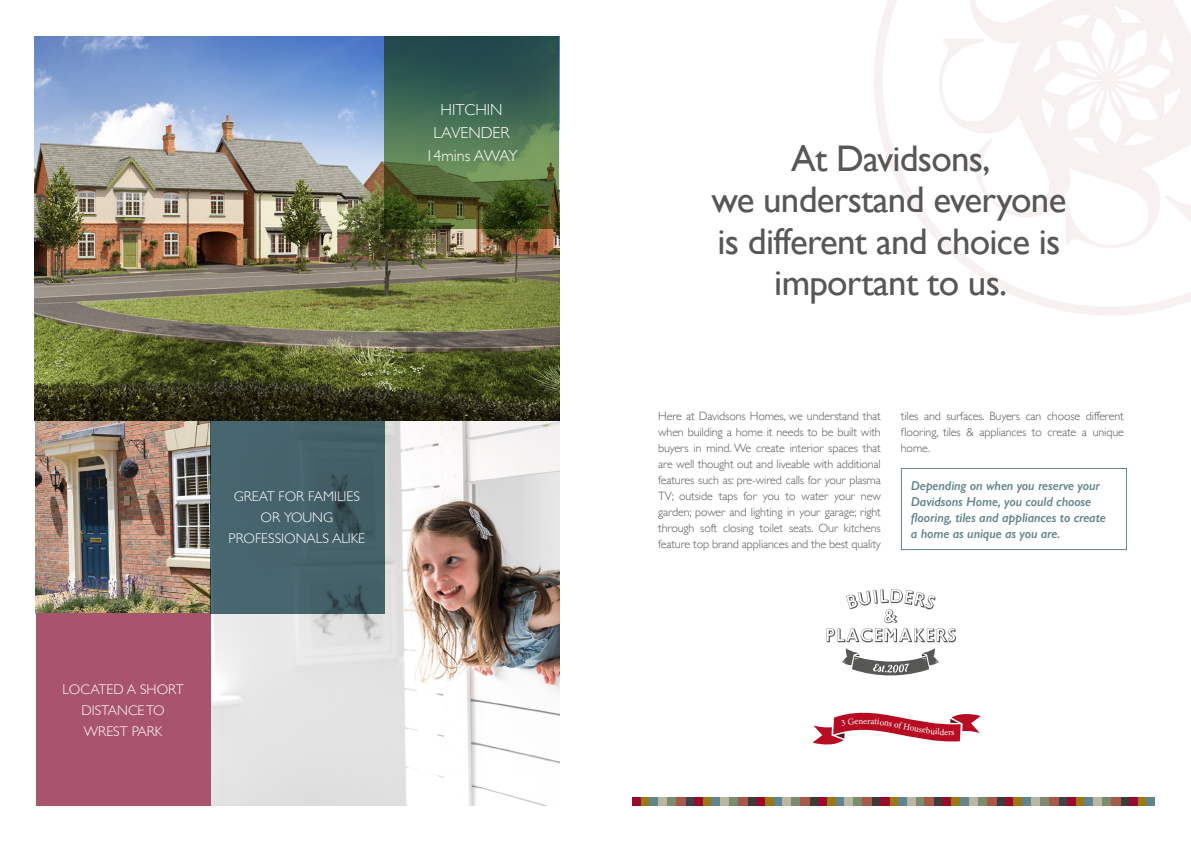
<style>
.page{position:relative;width:1191px;height:842px;background:#fff}
.page>*{position:absolute;margin:0;border:0;box-sizing:border-box;transform-origin:0 0}
.t1{font:37px/41.5px "Gill Sans";letter-spacing:-.02em;color:#575756;text-align:center}
.t2{font:300 16px/23px "Gill Sans";color:#fff;text-align:center}
.t3{font:300 14px/21px "Gill Sans";color:#fff;text-align:center}
.t4{font:italic 600 13px/16px "Gill Sans";letter-spacing:-.01em;color:#61848d}
.t5{font:300 12px/16px "Gill Sans";letter-spacing:-.01em;color:#575756;text-align:justify}
.t6{font:9px "Minion Pro";color:#fff}
</style>
<div class="page">
<img style="left:210px;top:421px;width:349px;height:385px">
<img style="left:36px;top:421px;width:174px;height:192px">
<img style="left:35px;top:36px;width:524px;height:385px">
<div style="left:36px;top:613px;width:174px;height:193px;background:#a9546d"></div>
<div style="left:210px;top:421px;width:174px;height:192px;background:#46646d"></div>
<svg style="left:384px;top:36px;width:175px;height:192px;background:#436346"></svg>
<svg style="left:874px;top:0;width:317px;height:315px"></svg>
<svg style="left:939px;top:0;width:252px;height:248px"></svg>
<div style="left:632px;top:797px;width:9px;height:9px;background:#990a2c"></div>
<div style="left:641px;top:797px;width:9px;height:9px;background:#9a7914"></div>
<div style="left:650px;top:797px;width:9px;height:9px;background:#61848d"></div>
<div style="left:658px;top:797px;width:9px;height:9px;background:#b9b7a1"></div>
<div style="left:667px;top:797px;width:9px;height:9px;background:#7c8d6f"></div>
<div style="left:685px;top:797px;width:9px;height:9px;background:#404349"></div>
<div style="left:676px;top:797px;width:9px;height:9px;background:#a75a4a"></div>
<div style="left:694px;top:797px;width:9px;height:9px;background:#990a2c"></div>
<div style="left:703px;top:797px;width:9px;height:9px;background:#9a7914"></div>
<div style="left:712px;top:797px;width:9px;height:9px;background:#61848d"></div>
<div style="left:720px;top:797px;width:10px;height:9px;background:#b9b7a1"></div>
<div style="left:729px;top:797px;width:9px;height:9px;background:#7c8d6f"></div>
<div style="left:747px;top:797px;width:9px;height:9px;background:#3c3c3b"></div>
<div style="left:738px;top:797px;width:9px;height:9px;background:#a75a4a"></div>
<div style="left:756px;top:797px;width:9px;height:9px;background:#990a2c"></div>
<div style="left:889px;top:797px;width:9px;height:9px;background:#9a7914"></div>
<div style="left:898px;top:797px;width:9px;height:9px;background:#61848d"></div>
<div style="left:907px;top:797px;width:9px;height:9px;background:#b9b7a1"></div>
<div style="left:916px;top:797px;width:9px;height:9px;background:#7c8d6f"></div>
<div style="left:934px;top:797px;width:9px;height:9px;background:#3c3c3b"></div>
<div style="left:925px;top:797px;width:9px;height:9px;background:#a75a4a"></div>
<div style="left:943px;top:797px;width:9px;height:9px;background:#990a2c"></div>
<div style="left:951px;top:797px;width:9px;height:9px;background:#9a7914"></div>
<div style="left:960px;top:797px;width:9px;height:9px;background:#61848d"></div>
<div style="left:969px;top:797px;width:9px;height:9px;background:#b9b7a1"></div>
<div style="left:978px;top:797px;width:9px;height:9px;background:#7c8d6f"></div>
<div style="left:765px;top:797px;width:9px;height:9px;background:#9a7914"></div>
<div style="left:774px;top:797px;width:9px;height:9px;background:#61848d"></div>
<div style="left:783px;top:797px;width:9px;height:9px;background:#b9b7a1"></div>
<div style="left:791px;top:797px;width:9px;height:9px;background:#7c8d6f"></div>
<div style="left:809px;top:797px;width:9px;height:9px;background:#3c3c3b"></div>
<div style="left:800px;top:797px;width:9px;height:9px;background:#a75a4a"></div>
<div style="left:818px;top:797px;width:9px;height:9px;background:#990a2c"></div>
<div style="left:827px;top:797px;width:9px;height:9px;background:#9a7914"></div>
<div style="left:836px;top:797px;width:9px;height:9px;background:#61848d"></div>
<div style="left:845px;top:797px;width:9px;height:9px;background:#b9b7a1"></div>
<div style="left:853px;top:797px;width:9px;height:9px;background:#7c8d6f"></div>
<div style="left:871px;top:797px;width:9px;height:9px;background:#3c3c3b"></div>
<div style="left:862px;top:797px;width:9px;height:9px;background:#a75a4a"></div>
<div style="left:880px;top:797px;width:9px;height:9px;background:#990a2c"></div>
<div style="left:996px;top:797px;width:9px;height:9px;background:#3c3c3b"></div>
<div style="left:987px;top:797px;width:9px;height:9px;background:#a75a4a"></div>
<div style="left:1005px;top:797px;width:9px;height:9px;background:#990a2c"></div>
<div style="left:1014px;top:797px;width:9px;height:9px;background:#9a7914"></div>
<div style="left:1022px;top:797px;width:9px;height:9px;background:#61848d"></div>
<div style="left:1031px;top:797px;width:9px;height:9px;background:#b9b7a1"></div>
<div style="left:1040px;top:797px;width:9px;height:9px;background:#7c8d6f"></div>
<div style="left:1058px;top:797px;width:9px;height:9px;background:#404349"></div>
<div style="left:1049px;top:797px;width:9px;height:9px;background:#a75a4a"></div>
<div style="left:1067px;top:797px;width:9px;height:9px;background:#990a2c"></div>
<div style="left:1076px;top:797px;width:9px;height:9px;background:#9a7914"></div>
<div style="left:1084px;top:797px;width:9px;height:9px;background:#61848d"></div>
<div style="left:1093px;top:797px;width:9px;height:9px;background:#b9b7a1"></div>
<div style="left:1102px;top:797px;width:9px;height:9px;background:#7c8d6f"></div>
<div style="left:1120px;top:797px;width:9px;height:9px;background:#3c3c3b"></div>
<div style="left:1111px;top:797px;width:9px;height:9px;background:#a75a4a"></div>
<div style="left:1129px;top:797px;width:9px;height:9px;background:#990a2c"></div>
<div style="left:1138px;top:797px;width:9px;height:9px;background:#9a7914"></div>
<div style="left:1146px;top:797px;width:9px;height:9px;background:#61848d"></div>
<svg style="left:826px;top:589px;width:130px;height:53px"></svg>
<svg style="left:842px;top:648px;width:96px;height:27px"></svg>
<div style="left:901px;top:468px;width:226px;height:82px;border:1px solid #63858e"></div>
<svg style="left:812px;top:712px;width:168px;height:33px"></svg>
<h2 class="t2" style="left:425px;top:97px;width:94px">HITCHIN<br>LAVENDER<br>14mins AWAY</h2>
<p class="t3" style="left:229px;top:485px;width:138px">GREAT FOR FAMILIES<br>OR YOUNG<br>PROFESSIONALS ALIKE</p>
<p class="t3" style="left:62px;top:678px;width:123px">LOCATED A SHORT<br>DISTANCE TO<br>WREST PARK</p>
<h1 class="t1" style="left:711px;top:137px;width:356px">At Davidsons,<br>we understand everyone is different and choice is important to us.</h1>
<p class="t5" style="left:658px;top:407px;width:224px">Here at Davidsons Homes, we understand that when building a home it needs to be built with buyers in mind. We create interior spaces that are well thought out and liveable with additional features such as: pre-wired calls for your plasma TV; outside taps for you to water your new garden; power and lighting in your garage; right through soft closing toilet seats. Our kitchens feature top brand appliances and the best quality</p>
<p class="t5" style="left:901px;top:407px;width:224px">tiles and surfaces. Buyers can choose different flooring, tiles &amp; appliances to create a unique home.</p>
<p class="t4" style="left:911px;top:477px;width:196px">Depending on when you reserve your Davidsons Home, you could choose flooring, tiles and appliances to create a home as unique as you are.</p>
<p class="t6" style="left:895px;top:718px;width:27px;rotate:11deg">of Hou</p>
<p class="t6" style="left:951px;top:726px;width:5px">s</p>
</div>
